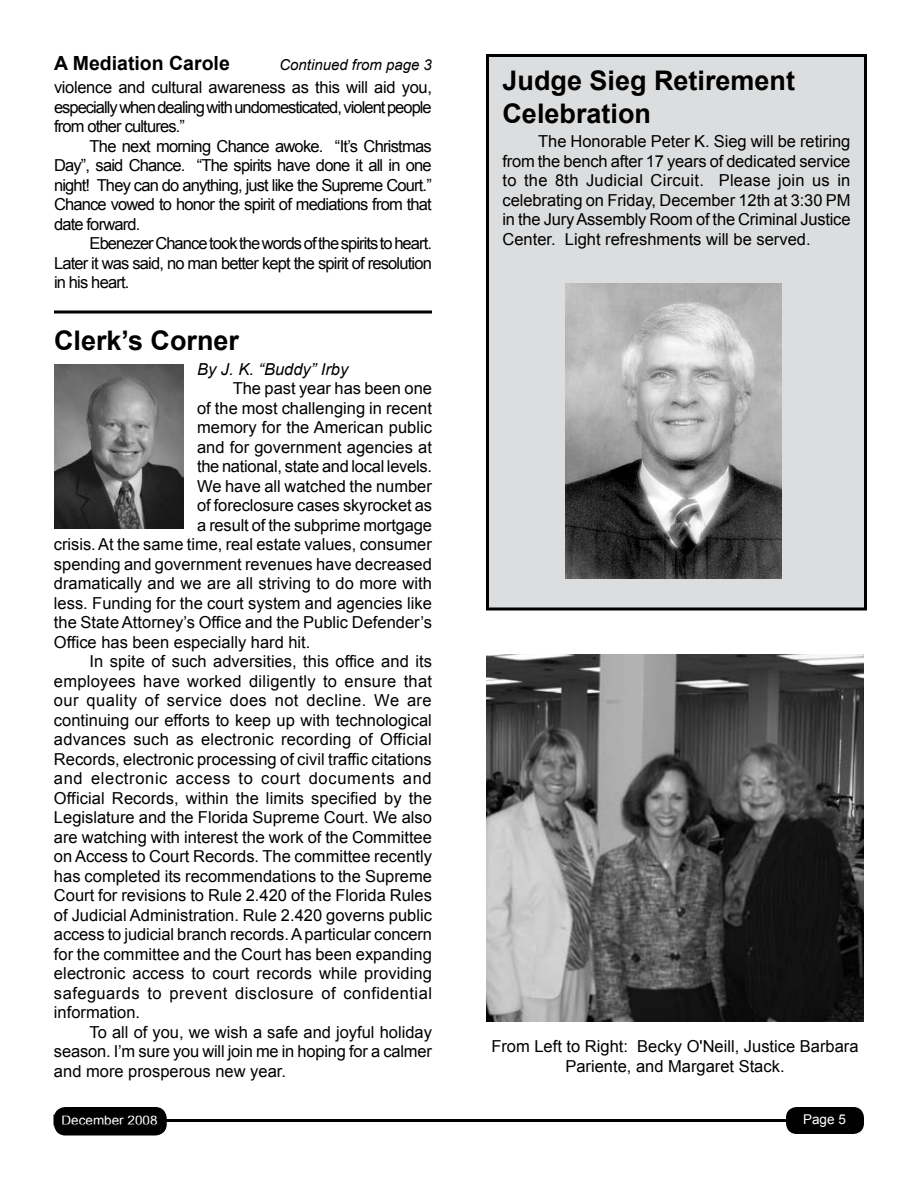
<style>
.page{position:relative;width:918px;height:1188px;background:#fff}
.page>*{position:absolute;margin:0;border:0;box-sizing:border-box;transform-origin:0 0}
.t1{font:700 27px/32.4px "Arial";color:#000}
.t2{font:700 19.5px "Arial";color:#000}
.t3{font:16.5px/19.5px "Arial";color:#000;text-align:justify}
.t4{font:16.5px "Arial";letter-spacing:.03em;color:#000}
.t5{font:16.5px "Arial";letter-spacing:.04em;color:#000}
.t6{font:italic 16.5px "Arial";color:#000}
.t7{font:italic 15px "Arial";color:#000}
.t8{font:13.5px "Arial";color:#fff}
</style>
<div class="page">
<div style="left:55px;top:1108px;width:111px;height:27px;background:#000;border-radius:11px"></div>
<div style="left:54px;top:1107px;width:113px;height:29px;border:2px solid #000;border-radius:11px"></div>
<div style="left:786px;top:1107px;width:78px;height:27px;background:#000;border-radius:11px"></div>
<hr style="left:81px;top:1119px;width:736px;height:3px;background:#000">
<svg style="left:54px;top:310px;width:378px;height:4px;background:#3f3f3f"></svg>
<div style="left:488px;top:56px;width:378px;height:553px;background:#dcddde"></div>
<div style="left:486px;top:54px;width:381px;height:556px;border:3px solid #000"></div>
<img style="left:566px;top:284px;width:216px;height:294px">
<img style="left:486px;top:655px;width:378px;height:367px">
<img style="left:54px;top:364px;width:130px;height:165px">
<p class="t2" style="left:54px;top:50px;width:177px">A Mediation Carole</p>
<p class="t7" style="left:279px;top:55px;width:154px">Continued from page 3</p>
<p class="t3" style="left:54px;top:78px;width:380px">violence and cultural awareness as this will aid you, especially when dealing with undomesticated, violent people from other cultures.”</p>
<p class="t3" style="left:54px;top:136px;width:379px;text-indent:36px">The next morning Chance awoke. “It’s Christmas Day”, said Chance. “The spirits have done it all in one night! They can do anything, just like the Supreme Court.” Chance vowed to honor the spirit of mediations from that date forward.</p>
<p class="t3" style="left:54px;top:234px;width:379px;text-indent:36px">Ebenezer Chance took the words of the spirits to heart.<br>Later it was said, no man better kept the spirit of resolution in his heart.</p>
<h1 class="t1" style="left:54px;top:325px;width:187px">Clerk’s Corner</h1>
<p class="t6" style="left:197px;top:358px;width:153px">By J. K. “Buddy” Irby</p>
<p class="t3" style="left:233px;top:379px;width:201px">The past year has been one</p>
<p class="t3" style="left:197px;top:398px;width:236px">of the most challenging in recent</p>
<p class="t3" style="left:197px;top:418px;width:236px">memory for the American public</p>
<p class="t3" style="left:197px;top:437px;width:236px">and for government agencies at</p>
<p class="t3" style="left:197px;top:457px;width:236px">the national, state and local levels.</p>
<p class="t3" style="left:197px;top:476px;width:236px">We have all watched the number</p>
<p class="t3" style="left:197px;top:496px;width:236px">of foreclosure cases skyrocket as</p>
<p class="t3" style="left:197px;top:515px;width:236px">a result of the subprime mortgage</p>
<p class="t3" style="left:54px;top:535px;width:379px">crisis. At the same time, real estate values, consumer</p>
<p class="t3" style="left:54px;top:554px;width:379px">spending and government revenues have decreased</p>
<p class="t3" style="left:54px;top:574px;width:379px">dramatically and we are all striving to do more with</p>
<p class="t3" style="left:54px;top:593px;width:379px">less. Funding for the court system and agencies like</p>
<p class="t3" style="left:54px;top:613px;width:379px">the State Attorney’s Office and the Public Defender’s</p>
<p class="t3" style="left:54px;top:632px;width:258px">Office has been especially hard hit.</p>
<p class="t3" style="left:90px;top:652px;width:344px">In spite of such adversities, this office and its</p>
<p class="t3" style="left:54px;top:671px;width:380px">employees have worked diligently to ensure that</p>
<p class="t4" style="left:54px;top:690px;width:379px">our quality of service does not decline. We are</p>
<p class="t3" style="left:54px;top:710px;width:379px">continuing our efforts to keep up with technological</p>
<p class="t3" style="left:54px;top:730px;width:379px">advances such as electronic recording of Official</p>
<p class="t3" style="left:54px;top:749px;width:379px">Records, electronic processing of civil traffic citations</p>
<p class="t5" style="left:54px;top:768px;width:379px">and electronic access to court documents and</p>
<p class="t3" style="left:54px;top:788px;width:380px">Official Records, within the limits specified by the</p>
<p class="t3" style="left:54px;top:808px;width:379px">Legislature and the Florida Supreme Court. We also</p>
<p class="t3" style="left:54px;top:827px;width:379px">are watching with interest the work of the Committee</p>
<p class="t3" style="left:54px;top:847px;width:380px">on Access to Court Records. The committee recently</p>
<p class="t3" style="left:54px;top:866px;width:379px">has completed its recommendations to the Supreme</p>
<p class="t3" style="left:54px;top:886px;width:379px">Court for revisions to Rule 2.420 of the Florida Rules</p>
<p class="t3" style="left:54px;top:905px;width:379px">of Judicial Administration. Rule 2.420 governs public</p>
<p class="t3" style="left:54px;top:925px;width:380px">access to judicial branch records. A particular concern</p>
<p class="t3" style="left:54px;top:944px;width:379px">for the committee and the Court has been expanding</p>
<p class="t3" style="left:54px;top:964px;width:380px">electronic access to court records while providing</p>
<p class="t4" style="left:54px;top:982px;width:380px">safeguards to prevent disclosure of confidential</p>
<p class="t3" style="left:54px;top:1003px;width:88px">information.</p>
<p class="t3" style="left:90px;top:1022px;width:344px">To all of you, we wish a safe and joyful holiday</p>
<p class="t3" style="left:54px;top:1042px;width:380px">season. I’m sure you will join me in hoping for a calmer</p>
<p class="t3" style="left:54px;top:1061px;width:234px">and more prosperous new year.</p>
<h1 class="t1" style="left:502px;top:65px;width:294px">Judge Sieg Retirement<br>Celebration</h1>
<p class="t3" style="left:502px;top:132px;width:350px;text-indent:36px">The Honorable Peter K. Sieg will be retiring from the bench after 17 years of dedicated service to the 8th Judicial Circuit. Please join us in celebrating on Friday, December 12th at 3:30 PM in the Jury Assembly Room of the Criminal Justice Center. Light refreshments will be served.</p>
<p class="t3" style="left:491px;top:1037px;width:369px;text-align:center">From Left to Right: Becky O'Neill, Justice Barbara<br>Pariente, and Margaret Stack.</p>
<p class="t8" style="left:62px;top:1111px;width:98px">December 2008</p>
<p class="t8" style="left:803px;top:1111px;width:44px">Page 5</p>
</div>
